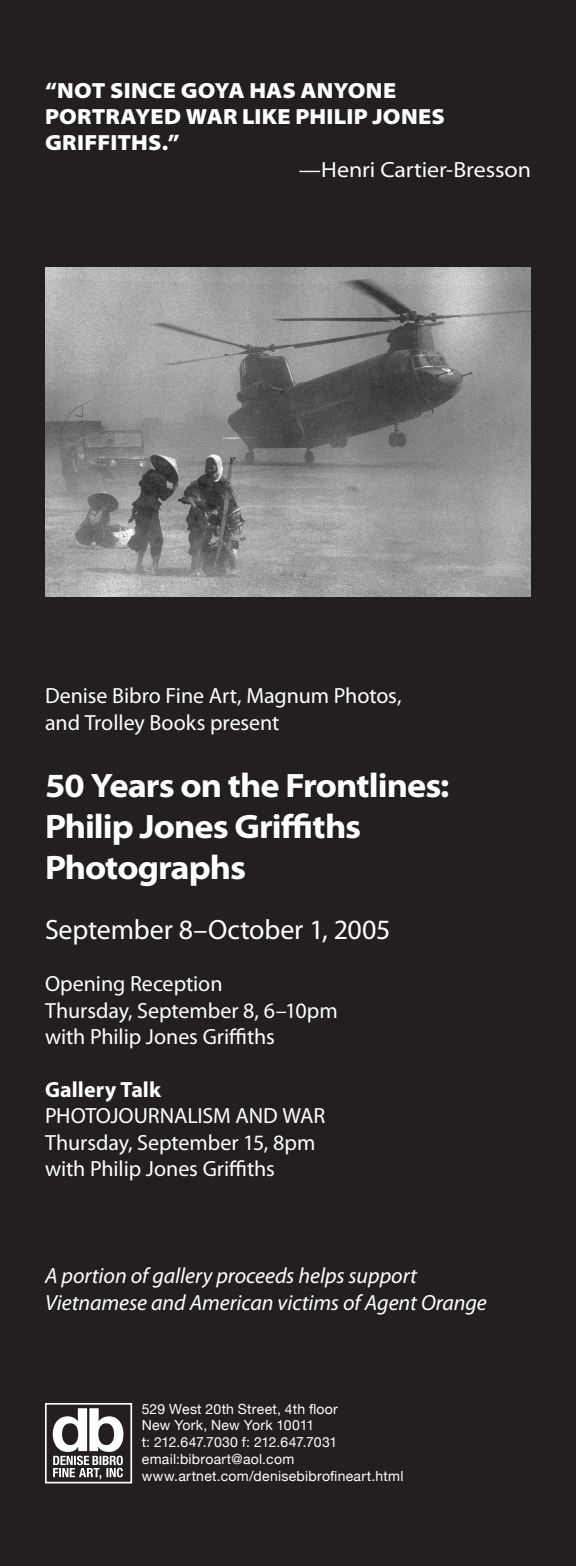
<style>
.page{position:relative;width:576px;height:1566px;background:#231f20}
.page>*{position:absolute;margin:0;border:0;box-sizing:border-box;transform-origin:0 0}
.Paragraph_Style_4{font:700 semi-expanded 34px/40.8px "Myriad Pro";letter-spacing:-.03em;color:#fff}
.Paragraph_Style_8{font:28px "Myriad Pro";letter-spacing:-.005em;color:#fff}
.Paragraph_Style_3{font:22px "Myriad Pro";color:#fff}
.Paragraph_Style_10{font:italic 22px/26.4px "Myriad Pro";color:#fff}
.Paragraph_Style_1{font:900 semi-expanded 22px/26.4px "Myriad Pro";letter-spacing:.005em;color:#fff}
.Paragraph_Style_2{font:semi-expanded 22px "Myriad Pro";letter-spacing:-.005em;color:#fff}
.Paragraph_Style_7{font:22px "Myriad Pro";letter-spacing:-.005em;color:#fff}
.Paragraph_Style_9{font:700 22px "Myriad Pro";color:#fff}
.Paragraph_Style_5{font:14px "Helvetica Neue";letter-spacing:.02em;color:#fff}
.Paragraph_Style_5-2{font:14px "Helvetica Neue";letter-spacing:-.01em;color:#fff}
</style>
<div class="page">
<img style="left:45px;top:267px;width:486px;height:329px">
<div style="left:45px;top:1403px;width:87px;height:80px;border:2px solid #fff"></div>
<svg style="left:53px;top:1408px;width:70px;height:71px"></svg>
<p class="Paragraph_Style_1" style="left:45px;top:77px;width:401px">“NOT SINCE GOYA HAS ANYONE<br>PORTRAYED WAR LIKE PHILIP JONES<br>GRIFFITHS.”</p>
<p class="Paragraph_Style_2" style="left:299px;top:157px;width:234px">—Henri Cartier-Bresson</p>
<p class="Paragraph_Style_3" style="left:45px;top:682px;width:358px">Denise Bibro Fine Art, Magnum Photos,</p>
<p class="Paragraph_Style_3" style="left:45px;top:709px;width:236px">and Trolley Books present</p>
<p class="Paragraph_Style_4" style="left:45px;top:766px;width:406px">50 Years on the Frontlines:</p>
<p class="Paragraph_Style_4" style="left:45px;top:806px;width:318px">Philip Jones Griffiths<br>Photographs</p>
<p class="Paragraph_Style_8" style="left:45px;top:912px;width:347px">September 8–October 1, 2005</p>
<p class="Paragraph_Style_3" style="left:45px;top:970px;width:179px">Opening Reception</p>
<p class="Paragraph_Style_3" style="left:45px;top:997px;width:294px">Thursday, September 8, 6–10pm</p>
<p class="Paragraph_Style_3" style="left:45px;top:1023px;width:231px">with Philip Jones Griffiths</p>
<p class="Paragraph_Style_9" style="left:45px;top:1075px;width:117px">Gallery Talk</p>
<p class="Paragraph_Style_7" style="left:45px;top:1102px;width:39px">Photojo</p>
<p class="Paragraph_Style_7" style="left:134px;top:1102px;width:180px">urnalism and War</p>
<p class="Paragraph_Style_3" style="left:45px;top:1129px;width:272px">Thursday, September 15, 8pm</p>
<p class="Paragraph_Style_3" style="left:45px;top:1155px;width:231px">with Philip Jones Griffiths</p>
<p class="Paragraph_Style_10" style="left:45px;top:1262px;width:443px">A portion of gallery proceeds helps support<br>Vietnamese and American victims of Agent Orange</p>
<p class="Paragraph_Style_5" style="left:142px;top:1400px;width:198px">529 West 20th Street, 4th floor</p>
<p class="Paragraph_Style_5" style="left:142px;top:1417px;width:174px">New York, New York 10011</p>
<p class="Paragraph_Style_5-2" style="left:142px;top:1434px;width:197px">t: 212.647.7030 f: 212.647.7031</p>
<p class="Paragraph_Style_5" style="left:142px;top:1451px;width:154px">email:bibroart@aol.com</p>
<p class="Paragraph_Style_5" style="left:142px;top:1468px;width:263px">www.artnet.com/denisebibrofineart.html</p>
</div>
